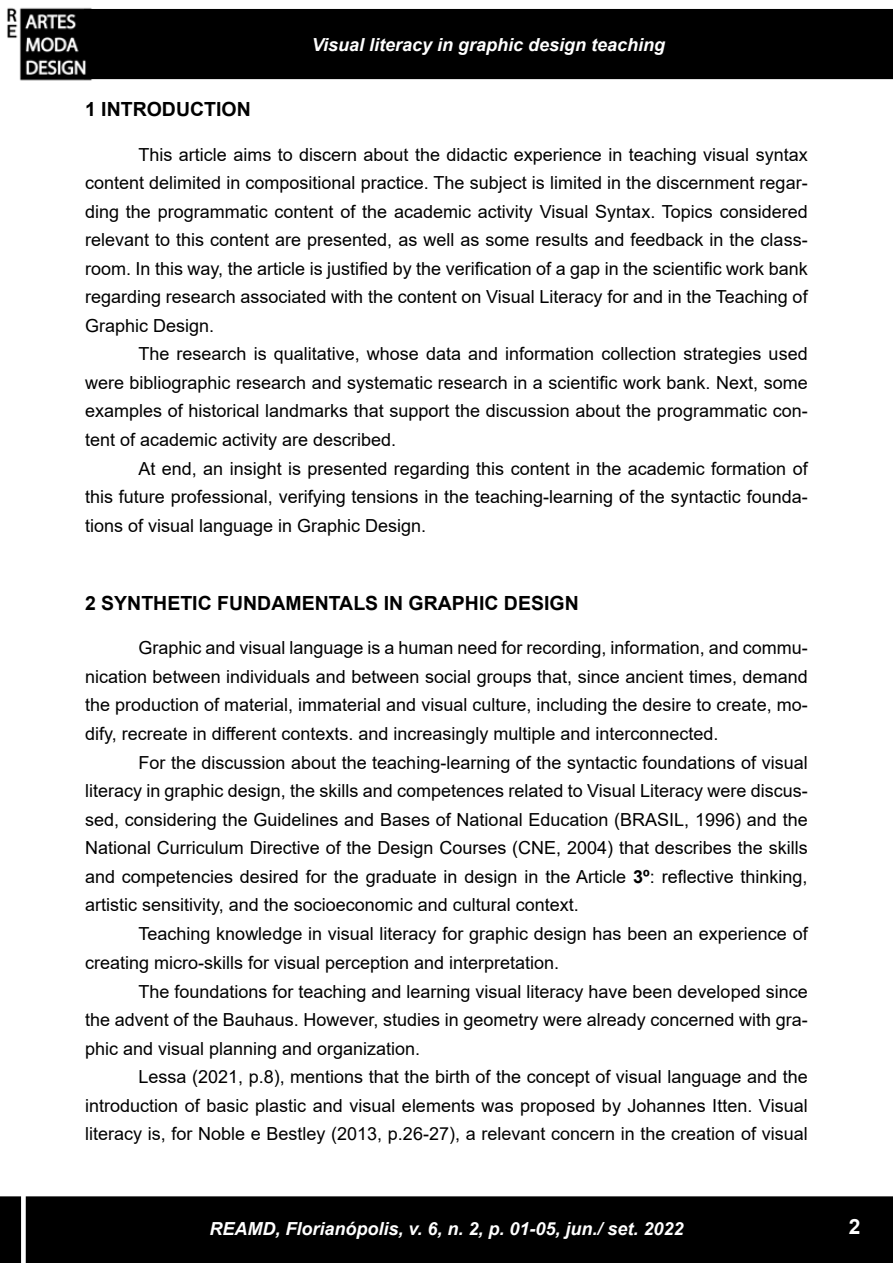
<style>
.page{position:relative;width:893px;height:1263px;background:#fff}
.page>*{position:absolute;margin:0;border:0;box-sizing:border-box;transform-origin:0 0}
.t1{font:700 21px "Arial";color:#fff}
.t2{font:700 19.5px "Arial";color:#000}
.t3{font:18px/28.5px "Arial";color:#000;text-align:justify}
.t4{font:italic 700 18px "Arial";color:#fff}
.s1{font-weight:700}
</style>
<div class="page">
<div style="left:85px;top:10px;width:807px;height:68px;background:#000"></div>
<div style="left:84px;top:9px;width:809px;height:70px;border:2px solid #000"></div>
<img style="left:7px;top:7px;width:93px;height:74px">
<div style="left:1px;top:1197px;width:891px;height:65px;background:#000"></div>
<div style="left:0;top:1196px;width:893px;height:67px;border:2px solid #000"></div>
<div style="left:21px;top:111px;width:5px;height:1152px;background:#fff"></div>
<p class="t4" style="left:312px;top:32px;width:355px">Visual literacy in graphic design teaching</p>
<p class="t2" style="left:85px;top:96px;width:167px">1 INTRODUCTION</p>
<p class="t3" style="left:85px;top:140px;width:724px;text-indent:53px">This article aims to discern about the didactic experience in teaching visual syntax content delimited in compositional practice. The subject is limited in the discernment regar&shy;ding the programmatic content of the academic activity Visual Syntax. Topics considered relevant to this content are presented, as well as some results and feedback in the class&shy;room. In this way, the article is justified by the verification of a gap in the scientific work bank regarding research associated with the content on Visual Literacy for and in the Teaching of Graphic Design.</p>
<p class="t3" style="left:85px;top:340px;width:724px;text-indent:53px">The research is qualitative, whose data and information collection strategies used were bibliographic research and systematic research in a scientific work bank. Next, some examples of historical landmarks that support the discussion about the programmatic con&shy;tent of academic activity are described.</p>
<p class="t3" style="left:85px;top:454px;width:724px;text-indent:53px">At end, an insight is presented regarding this content in the academic formation of this future professional, verifying tensions in the teaching-learning of the syntactic founda&shy;tions of visual language in Graphic Design.</p>
<p class="t2" style="left:85px;top:589px;width:495px">2 SYNTHETIC FUNDAMENTALS IN GRAPHIC DESIGN</p>
<p class="t3" style="left:85px;top:634px;width:724px;text-indent:53px">Graphic and visual language is a human need for recording, information, and commu&shy;nication between individuals and between social groups that, since ancient times, demand the production of material, immaterial and visual culture, including the desire to create, mo&shy;dify, recreate in different contexts. and increasingly multiple and interconnected.</p>
<p class="t3" style="left:85px;top:748px;width:724px;text-indent:53px">For the discussion about the teaching-learning of the syntactic foundations of visual literacy in graphic design, the skills and competences related to Visual Literacy were discus&shy;sed, considering the Guidelines and Bases of National Education (BRASIL, 1996) and the National Curriculum Directive of the Design Courses (CNE, 2004) that describes the skills and competencies desired for the graduate in design in the Article <span class="s1">3º</span>: reflective thinking, artistic sensitivity, and the socioeconomic and cultural context.</p>
<p class="t3" style="left:85px;top:919px;width:724px;text-indent:53px">Teaching knowledge in visual literacy for graphic design has been an experience of creating micro-skills for visual perception and interpretation.</p>
<p class="t3" style="left:85px;top:977px;width:724px;text-indent:53px">The foundations for teaching and learning visual literacy have been developed since the advent of the Bauhaus. However, studies in geometry were already concerned with gra&shy;phic and visual planning and organization.</p>
<p class="t3" style="left:85px;top:1063px;width:724px;text-indent:53px">Lessa (2021, p.8), mentions that the birth of the concept of visual language and the introduction of basic plastic and visual elements was proposed by Johannes Itten. Visual literacy is, for Noble e Bestley (2013, p.26-27), a relevant concern in the creation of visual</p>
<p class="t4" style="left:209px;top:1217px;width:476px">REAMD, Florianópolis, v. 6, n. 2, p. 01-05, jun./ set. 2022</p>
<p class="t1" style="left:849px;top:1211px;width:13px">2</p>
</div>
